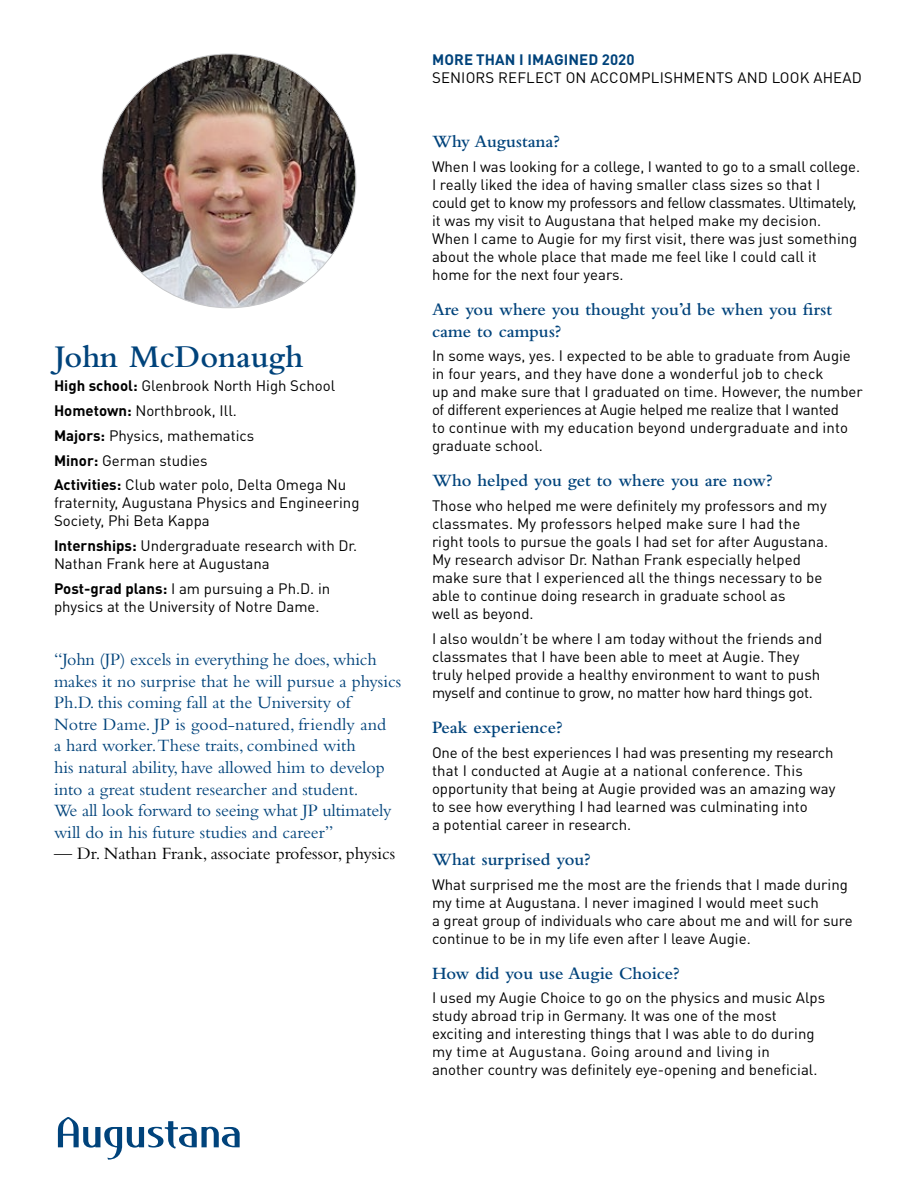
<style>
.page{position:relative;width:918px;height:1188px;background:#fff}
.page>*{position:absolute;margin:0;border:0;box-sizing:border-box;transform-origin:0 0}
.t1{font:600 33px "Bembo Std";color:#00437b}
.t2{font:18px/21.6px "Bembo Std";color:#00437b}
.t3{font:600 18px/21.6px "Bembo Std";color:#00437b}
.t4{font:18px "Bembo Std";color:#000}
.t5{font:15px/18px "DINOT";color:#000}
.t6{font:700 15px "DINOT";letter-spacing:.01em;color:#00437b}
.s1{font-weight:700}
</style>
<div class="page">
<svg style="left:58px;top:1117px;width:182px;height:43px"></svg>
<img style="left:102px;top:54px;width:254px;height:253px">
<h1 class="t1" style="left:54px;top:338px;width:251px">John McDonaugh</h1>
<p class="t5" style="left:54px;top:373px;width:294px;line-height:24.8px"><span class="s1">High school:</span> Glenbrook North High School <span class="s1">Hometown:</span> Northbrook, Ill.<br><span class="s1">Majors:</span> Physics, mathematics<br><span class="s1">Minor:</span> German studies<br><span class="s1">Activities:</span> Club water polo, Delta Omega Nu</p>
<p class="t5" style="left:54px;top:493px;width:307px">fraternity, Augustana Physics and Engineering<br>Society, Phi Beta Kappa</p>
<p class="t5" style="left:54px;top:536px;width:305px"><span class="s1">Internships:</span> Undergraduate research with Dr.<br>Nathan Frank here at Augustana</p>
<p class="t5" style="left:54px;top:579px;width:278px"><span class="s1">Post-grad plans:</span> I am pursuing a Ph.D. in physics at the University of Notre Dame.</p>
<p class="t2" style="left:54px;top:648px;width:349px">“John (JP) excels in everything he does, which makes it no surprise that he will pursue a physics Ph.D. this coming fall at the University of<br>Notre Dame. JP is good-natured, friendly and<br>a hard worker.These traits, combined with<br>his natural ability, have allowed him to develop into a great student researcher and student.<br>We all look forward to seeing what JP ultimately will do in his future studies and career”</p>
<p class="t4" style="left:54px;top:843px;width:343px">— Dr. Nathan Frank, associate professor, physics</p>
<p class="t6" style="left:432px;top:50px;width:204px">MORE THAN I IMAGINED 2020</p>
<p class="t5" style="left:432px;top:68px;width:431px">SENIORS REFLECT ON ACCOMPLISHMENTS AND LOOK AHEAD</p>
<p class="t3" style="left:432px;top:131px;width:129px">Why Augustana?</p>
<p class="t5" style="left:432px;top:157px;width:430px">When I was looking for a college, I wanted to go to a small college.<br>I really liked the idea of having smaller class sizes so that I<br>could get to know my professors and fellow classmates. Ultimately, it was my visit to Augustana that helped make my decision.<br>When I came to Augie for my first visit, there was just something about the whole place that made me feel like I could call it<br>home for the next four years.</p>
<p class="t3" style="left:432px;top:299px;width:402px">Are you where you thought you’d be when you first came to campus?</p>
<p class="t5" style="left:432px;top:346px;width:432px">In some ways, yes. I expected to be able to graduate from Augie in four years, and they have done a wonderful job to check<br>up and make sure that I graduated on time. However, the number of different experiences at Augie helped me realize that I wanted<br>to continue with my education beyond undergraduate and into graduate school.</p>
<p class="t3" style="left:432px;top:470px;width:342px">Who helped you get to where you are now?</p>
<p class="t5" style="left:432px;top:496px;width:398px">Those who helped me were definitely my professors and my classmates. My professors helped make sure I had the right tools to pursue the goals I had set for after Augustana.<br>My research advisor Dr. Nathan Frank especially helped make sure that I experienced all the things necessary to be able to continue doing research in graduate school as<br>well as beyond.</p>
<p class="t5" style="left:432px;top:629px;width:392px">I also wouldn’t be where I am today without the friends and classmates that I have been able to meet at Augie. They truly helped provide a healthy environment to want to push myself and continue to grow, no matter how hard things got.</p>
<p class="t3" style="left:432px;top:717px;width:132px">Peak experience?</p>
<p class="t5" style="left:432px;top:743px;width:405px">One of the best experiences I had was presenting my research that I conducted at Augie at a national conference. This opportunity that being at Augie provided was an amazing way to see how everything I had learned was culminating into<br>a potential career in research.</p>
<p class="t3" style="left:432px;top:848px;width:160px">What surprised you?</p>
<p class="t5" style="left:432px;top:875px;width:422px">What surprised me the most are the friends that I made during my time at Augustana. I never imagined I would meet such<br>a great group of individuals who care about me and will for sure continue to be in my life even after I leave Augie.</p>
<p class="t3" style="left:432px;top:962px;width:249px">How did you use Augie Choice?</p>
<p class="t5" style="left:432px;top:988px;width:395px">I used my Augie Choice to go on the physics and music Alps study abroad trip in Germany. It was one of the most exciting and interesting things that I was able to do during my time at Augustana. Going around and living in another country was definitely eye-opening and beneficial.</p>
</div>
